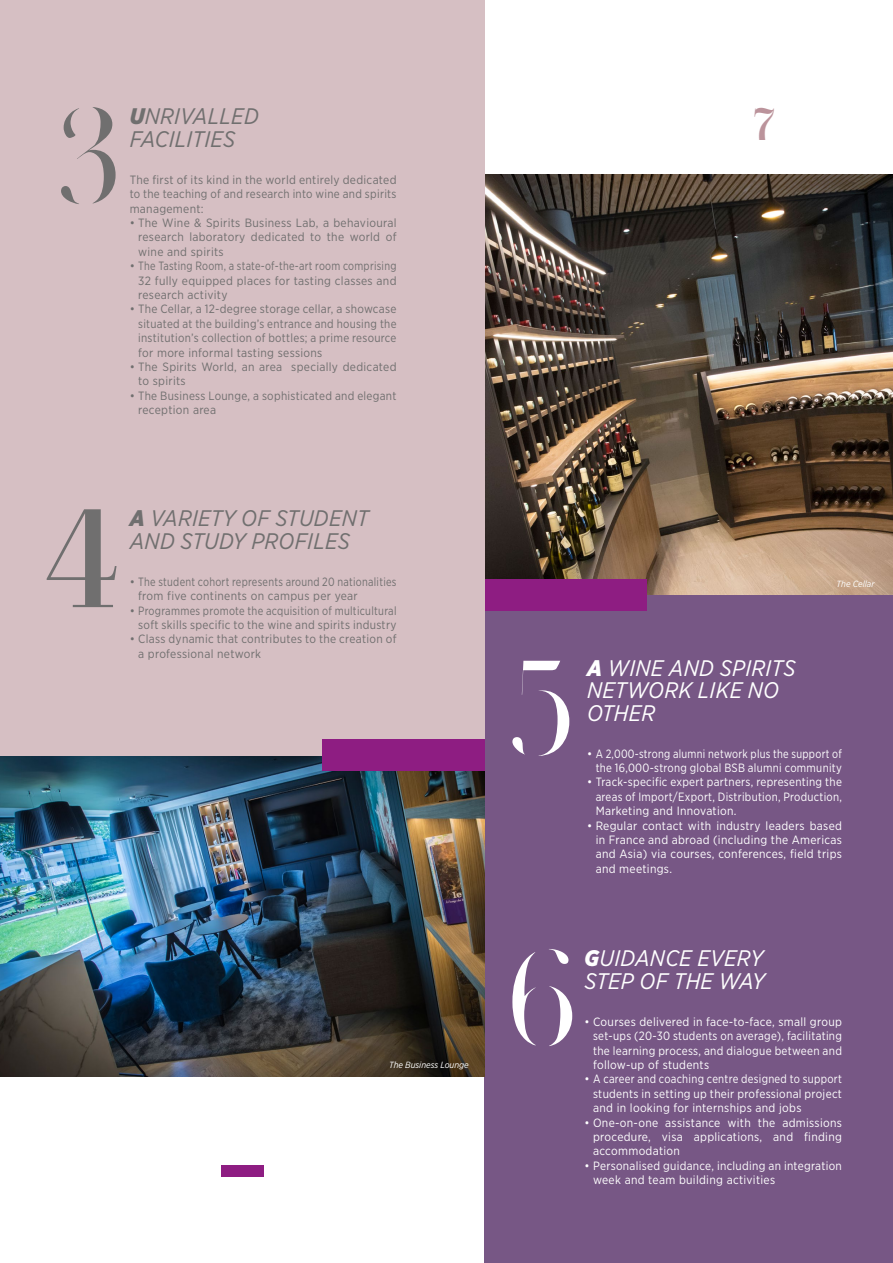
<style>
.page{position:relative;width:893px;height:1263px;background:#fff}
.page>*{position:absolute;margin:0;border:0;box-sizing:border-box;transform-origin:0 0}
.t1{font:139.8px "Didonesque";color:#706f6f}
.t2{font:100 108px "Faroe";color:#fff}
.t3{font:100 108px "Faroe";color:#706f6f}
.t4{font:45px "Didonesque";color:#bb939b}
.t5{font:italic 22.5px/22.5px "Gotham Narrow";letter-spacing:.01em;color:#fff}
.t6{font:italic 22.5px/22.5px "Gotham Narrow";letter-spacing:.01em;color:#706f6f}
.t7{font:12px/14.4px "Gotham Narrow";letter-spacing:.025em;color:#706f6f;text-align:justify}
.t8{font:12px/14.4px "Gotham Narrow";letter-spacing:.025em;color:#fff;text-align:justify}
.t9{font:italic 9px "Gotham Narrow";color:#fff}
.s1{font-weight:900}
</style>
<div class="page">
<div style="left:485px;top:595px;width:408px;height:668px;background:#775785"></div>
<img style="left:485px;top:174px;width:408px;height:421px">
<div style="left:485px;top:579px;width:162px;height:32px;background:#8e1d82"></div>
<div style="left:0;top:0;width:485px;height:943px;background:#d6bfc3"></div>
<img style="left:0;top:756px;width:485px;height:321px">
<div style="left:323px;top:739px;width:162px;height:32px;background:#8e1d82"></div>
<div style="left:221px;top:1165px;width:43px;height:11px;background:#8e1d82"></div>
<h2 class="t3" style="left:61px;top:101px;width:71px">3</h2>
<h3 class="t6" style="left:130px;top:105px;width:131px"><span class="s1">U</span>NRIVALLED<br>FACILITIES</h3>
<p class="t7" style="left:130px;top:172px;width:268px">The first of its kind in the world entirely dedicated to the teaching of and research into wine and spirits management:</p>
<p class="t7" style="left:138px;top:215px;width:260px;text-indent:-9px">• The Wine &amp; Spirits Business Lab, a behavioural research laboratory dedicated to the world of wine and spirits</p>
<p class="t7" style="left:138px;top:258px;width:260px;text-indent:-9px">• The Tasting Room, a state-of-the-art room comprising 32 fully equipped places for tasting classes and research activity</p>
<p class="t7" style="left:138px;top:302px;width:260px;text-indent:-9px">• The Cellar, a 12-degree storage cellar, a showcase situated at the building’s entrance and housing the institution’s collection of bottles; a prime resource for more informal tasting sessions</p>
<p class="t7" style="left:138px;top:359px;width:260px;text-indent:-9px">• The Spirits World, an area specially dedicated to spirits</p>
<p class="t7" style="left:138px;top:388px;width:260px;text-indent:-9px">• The Business Lounge, a sophisticated and elegant reception area</p>
<h1 class="t1" style="left:44px;top:483px;width:79px">4</h1>
<h3 class="t6" style="left:130px;top:507px;width:241px"><span class="s1">A</span> VARIETY OF STUDENT<br>AND STUDY PROFILES</h3>
<p class="t7" style="left:138px;top:574px;width:260px;text-indent:-9px">• The student cohort represents around 20 nationalities from five continents on campus per year</p>
<p class="t7" style="left:130px;top:603px;width:268px;text-align:right">• Programmes promote the acquisition of multicultural soft skills specific to the wine and spirits industry</p>
<p class="t7" style="left:138px;top:632px;width:260px;text-indent:-9px">• Class dynamic that contributes to the creation of a professional network</p>
<p class="t9" style="left:389px;top:1059px;width:81px">The Business Lounge</p>
<h3 class="t4" style="left:753px;top:100px;width:23px">7</h3>
<p class="t9" style="left:837px;top:578px;width:39px">The Cellar</p>
<h2 class="t2" style="left:512px;top:653px;width:74px">5</h2>
<h3 class="t5" style="left:587px;top:656px;width:210px"><span class="s1">A</span> WINE AND SPIRITS<br>NETWORK LIKE NO<br>OTHER</h3>
<p class="t8" style="left:587px;top:746px;width:256px;text-align:right">• A 2,000-strong alumni network plus the support of the 16,000-strong global BSB alumni community</p>
<p class="t8" style="left:596px;top:775px;width:248px;text-indent:-9px">• Track-specific expert partners, representing the areas of Import/Export, Distribution, Production, Marketing and Innovation.</p>
<p class="t8" style="left:596px;top:818px;width:248px;text-indent:-9px">• Regular contact with industry leaders based in France and abroad (including the Americas and Asia) via courses, conferences, field trips and meetings.</p>
<h2 class="t2" style="left:512px;top:943px;width:77px">6</h2>
<h3 class="t5" style="left:585px;top:947px;width:182px"><span class="s1">G</span>UIDANCE EVERY<br>STEP OF THE WAY</h3>
<p class="t8" style="left:593px;top:1014px;width:250px;text-indent:-9px">• Courses delivered in face-to-face, small group set-ups (20-30 students on average), facilitating the learning process, and dialogue between and follow-up of students</p>
<p class="t8" style="left:593px;top:1072px;width:250px;text-indent:-9px">• A career and coaching centre designed to support students in setting up their professional project and in looking for internships and jobs</p>
<p class="t8" style="left:593px;top:1115px;width:250px;text-indent:-9px">• One-on-one assistance with the admissions procedure, visa applications, and finding accommodation</p>
<p class="t8" style="left:593px;top:1158px;width:250px;text-indent:-9px">• Personalised guidance, including an integration week and team building activities</p>
</div>
